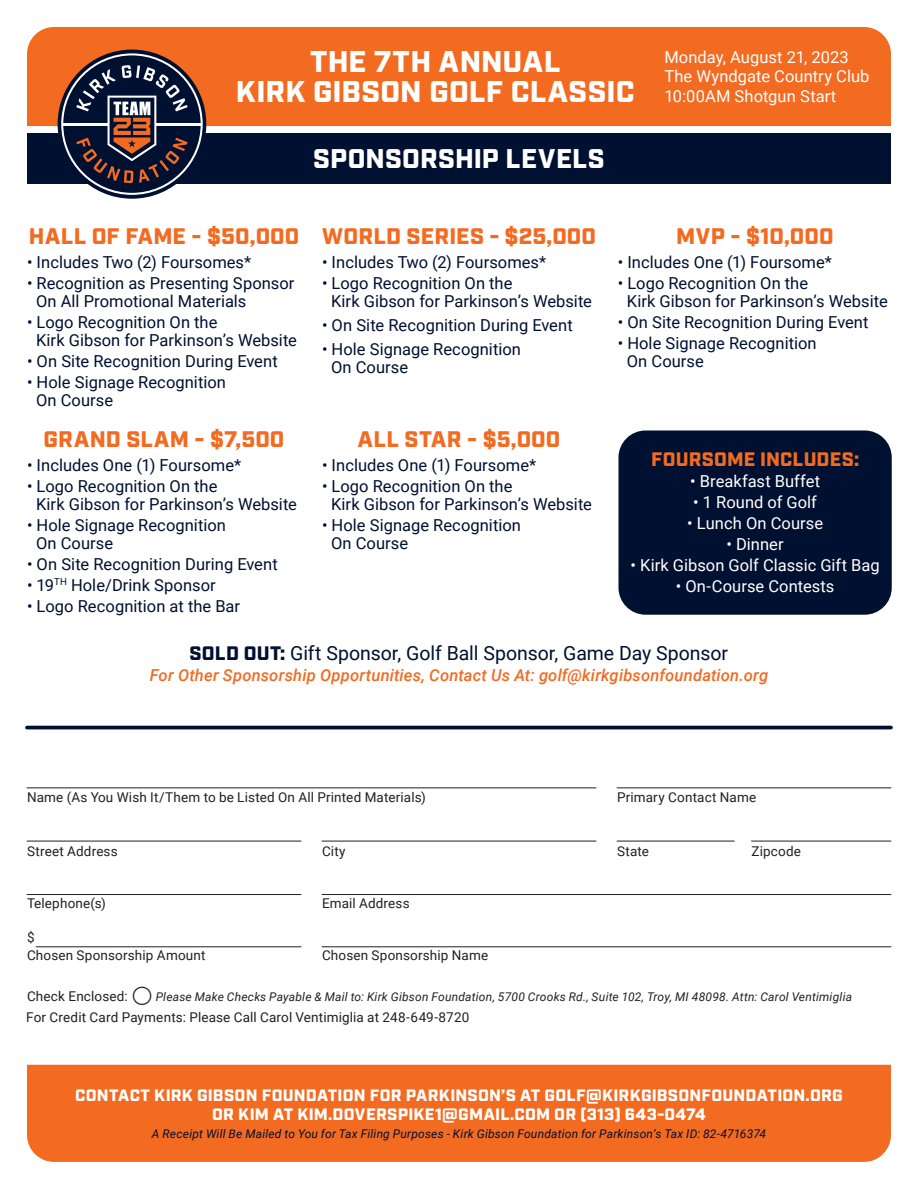
<style>
.page{position:relative;width:918px;height:1188px;background:#fff}
.page>*{position:absolute;margin:0;border:0;box-sizing:border-box;transform-origin:0 0}
.t1{font:900 30px/30px "Industry";letter-spacing:.01em;color:#fff;text-align:center}
.t2{font:900 27px "Industry";letter-spacing:.01em;color:#fff}
.t3{font:900 22.5px "Industry";letter-spacing:.005em;color:#f36a21}
.t4{font:19.5px "Roboto";letter-spacing:-.005em;color:#001030}
.t5{font:900 19.5px "Industry";letter-spacing:.005em;color:#f36a21}
.t6{font:16.5px "Roboto";letter-spacing:.005em;color:#001030}
.t7{font:16.5px "Roboto";letter-spacing:.005em;color:#fff}
.t8{font:900 16.5px/19.5px "Industry";letter-spacing:.015em;color:#fff;text-align:center}
.t9{font:italic 500 16.5px "Roboto";letter-spacing:.01em;color:#f36a21}
.t10{font:13.5px "Roboto";letter-spacing:.01em;color:#231f20}
.t11{font:italic 12px "Roboto";letter-spacing:.015em;color:#231f20}
.t12{font:italic 12px "Roboto";letter-spacing:.015em;color:#001030}
.s1{font-family:"Industry";font-weight:900}
</style>
<div class="page">
<div style="left:27px;top:134px;width:864px;height:50px;background:#001030"></div>
<div style="left:27px;top:27px;width:864px;height:99px;background:#f36a21"></div>
<div style="left:618px;top:430px;width:274px;height:185px;background:#001030;border-radius:27px"></div>
<svg style="left:61px;top:53px;width:142px;height:142px"></svg>
<div style="left:27px;top:1065px;width:864px;height:97px;background:#f36a21"></div>
<hr style="left:27px;top:787px;width:569px;height:1px;background:#231f20">
<hr style="left:617px;top:787px;width:274px;height:1px;background:#231f20">
<hr style="left:322px;top:894px;width:569px;height:1px;background:#231f20">
<hr style="left:27px;top:894px;width:274px;height:1px;background:#231f20">
<hr style="left:322px;top:946px;width:569px;height:1px;background:#231f20">
<hr style="left:36px;top:946px;width:265px;height:1px;background:#231f20">
<hr style="left:27px;top:841px;width:274px;height:1px;background:#231f20">
<hr style="left:322px;top:841px;width:274px;height:1px;background:#231f20">
<hr style="left:617px;top:841px;width:117px;height:1px;background:#231f20">
<hr style="left:751px;top:841px;width:140px;height:1px;background:#231f20">
<hr style="left:27px;top:726px;width:864px;height:3px;background:#001030">
<p class="t1" style="left:236px;top:48px;width:400px">THE 7TH ANNUAL<br>KIRK GIBSON GOLF CLASSIC</p>
<p class="t7" style="left:664px;top:45px;width:186px">Monday, August 21, 2023</p>
<p class="t7" style="left:664px;top:65px;width:207px">The Wyndgate Country Club</p>
<p class="t7" style="left:664px;top:84px;width:173px">10:00AM Shotgun Start</p>
<p class="t2" style="left:313px;top:142px;width:293px">SPONSORSHIP LEVELS</p>
<p class="t3" style="left:29px;top:223px;width:272px">HALL OF FAME - $50,000</p>
<p class="t6" style="left:27px;top:251px;width:226px">• Includes Two (2) Foursomes*</p>
<p class="t6" style="left:27px;top:272px;width:269px">• Recognition as Presenting Sponsor</p>
<p class="t6" style="left:36px;top:290px;width:212px">On All Promotional Materials</p>
<p class="t6" style="left:27px;top:311px;width:192px">• Logo Recognition On the</p>
<p class="t6" style="left:36px;top:329px;width:263px">Kirk Gibson for Parkinson’s Website</p>
<p class="t6" style="left:27px;top:350px;width:252px">• On Site Recognition During Event</p>
<p class="t6" style="left:27px;top:371px;width:200px">• Hole Signage Recognition</p>
<p class="t6" style="left:36px;top:389px;width:79px">On Course</p>
<p class="t3" style="left:44px;top:426px;width:242px">GRAND SLAM - $7,500</p>
<p class="t6" style="left:27px;top:454px;width:216px">• Includes One (1) Foursome*</p>
<p class="t6" style="left:27px;top:475px;width:192px">• Logo Recognition On the</p>
<p class="t6" style="left:36px;top:493px;width:263px">Kirk Gibson for Parkinson’s Website</p>
<p class="t6" style="left:27px;top:514px;width:200px">• Hole Signage Recognition</p>
<p class="t6" style="left:36px;top:532px;width:79px">On Course</p>
<p class="t6" style="left:27px;top:553px;width:252px">• On Site Recognition During Event</p>
<p class="t6" style="left:27px;top:574px;width:190px">• 19<sup>TH</sup> Hole/Drink Sponsor</p>
<p class="t6" style="left:27px;top:595px;width:215px">• Logo Recognition at the Bar</p>
<p class="t3" style="left:322px;top:223px;width:275px">WORLD SERIES - $25,000</p>
<p class="t6" style="left:322px;top:251px;width:226px">• Includes Two (2) Foursomes*</p>
<p class="t6" style="left:322px;top:272px;width:192px">• Logo Recognition On the</p>
<p class="t6" style="left:331px;top:290px;width:263px">Kirk Gibson for Parkinson’s Website</p>
<p class="t6" style="left:322px;top:314px;width:252px">• On Site Recognition During Event</p>
<p class="t6" style="left:322px;top:338px;width:200px">• Hole Signage Recognition</p>
<p class="t6" style="left:331px;top:356px;width:79px">On Course</p>
<p class="t3" style="left:358px;top:426px;width:204px">ALL STAR - $5,000</p>
<p class="t6" style="left:322px;top:454px;width:216px">• Includes One (1) Foursome*</p>
<p class="t6" style="left:322px;top:475px;width:192px">• Logo Recognition On the</p>
<p class="t6" style="left:331px;top:493px;width:263px">Kirk Gibson for Parkinson’s Website</p>
<p class="t6" style="left:322px;top:514px;width:200px">• Hole Signage Recognition</p>
<p class="t6" style="left:331px;top:532px;width:79px">On Course</p>
<p class="t3" style="left:676px;top:223px;width:159px">MVP - $10,000</p>
<p class="t6" style="left:618px;top:251px;width:216px">• Includes One (1) Foursome*</p>
<p class="t6" style="left:618px;top:272px;width:192px">• Logo Recognition On the</p>
<p class="t6" style="left:627px;top:290px;width:263px">Kirk Gibson for Parkinson’s Website</p>
<p class="t6" style="left:618px;top:311px;width:252px">• On Site Recognition During Event</p>
<p class="t6" style="left:618px;top:332px;width:200px">• Hole Signage Recognition</p>
<p class="t6" style="left:627px;top:350px;width:79px">On Course</p>
<p class="t5" style="left:651px;top:448px;width:210px">FOURSOME INCLUDES:</p>
<p class="t7" style="left:690px;top:470px;width:131px">• Breakfast Buffet</p>
<p class="t7" style="left:693px;top:491px;width:125px">• 1 Round of Golf</p>
<p class="t7" style="left:687px;top:512px;width:137px">• Lunch On Course</p>
<p class="t7" style="left:726px;top:533px;width:59px">• Dinner</p>
<p class="t7" style="left:630px;top:554px;width:251px">• Kirk Gibson Golf Classic Gift Bag</p>
<p class="t7" style="left:676px;top:575px;width:160px">• On-Course Contests</p>
<p class="t4" style="left:190px;top:639px;width:540px"><span class="s1">SOLD OUT:</span> Gift Sponsor, Golf Ball Sponsor, Game Day Sponsor</p>
<p class="t9" style="left:150px;top:664px;width:620px">For Other Sponsorship Opportunities, Contact Us At: golf@kirkgibsonfoundation.org</p>
<p class="t10" style="left:27px;top:788px;width:401px">Name (As You Wish It/Them to be Listed On All Printed Materials)</p>
<p class="t10" style="left:617px;top:788px;width:141px">Primary Contact Name</p>
<p class="t10" style="left:27px;top:841px;width:92px">Street Address</p>
<p class="t10" style="left:322px;top:841px;width:25px">City</p>
<p class="t10" style="left:617px;top:841px;width:34px">State</p>
<p class="t10" style="left:751px;top:841px;width:51px">Zipcode</p>
<p class="t10" style="left:322px;top:894px;width:89px">Email Address</p>
<p class="t10" style="left:27px;top:894px;width:80px">Telephone(s)</p>
<p class="t10" style="left:27px;top:928px;width:9px">$</p>
<p class="t10" style="left:27px;top:946px;width:180px">Chosen Sponsorship Amount</p>
<p class="t10" style="left:322px;top:946px;width:168px">Chosen Sponsorship Name</p>
<p class="t10" style="left:27px;top:987px;width:102px">Check Enclosed:</p>
<p class="t11" style="left:156px;top:988px;width:698px">Please Make Checks Payable &amp; Mail to: Kirk Gibson Foundation, 5700 Crooks Rd., Suite 102, Troy, MI 48098. Attn: Carol Ventimiglia</p>
<p class="t10" style="left:26px;top:1008px;width:445px">For Credit Card Payments: Please Call Carol Ventimiglia at 248-649-8720</p>
<p class="t8" style="left:75px;top:1086px;width:769px">CONTACT KIRK GIBSON FOUNDATION FOR PARKINSON’S AT GOLF@KIRKGIBSONFOUNDATION.ORG<br>OR KIM AT KIM.DOVERSPIKE1@GMAIL.COM OR (313) 643-0474</p>
<p class="t12" style="left:152px;top:1125px;width:616px">A Receipt Will Be Mailed to You for Tax Filing Purposes - Kirk Gibson Foundation for Parkinson’s Tax ID: 82-4716374</p>
</div>
